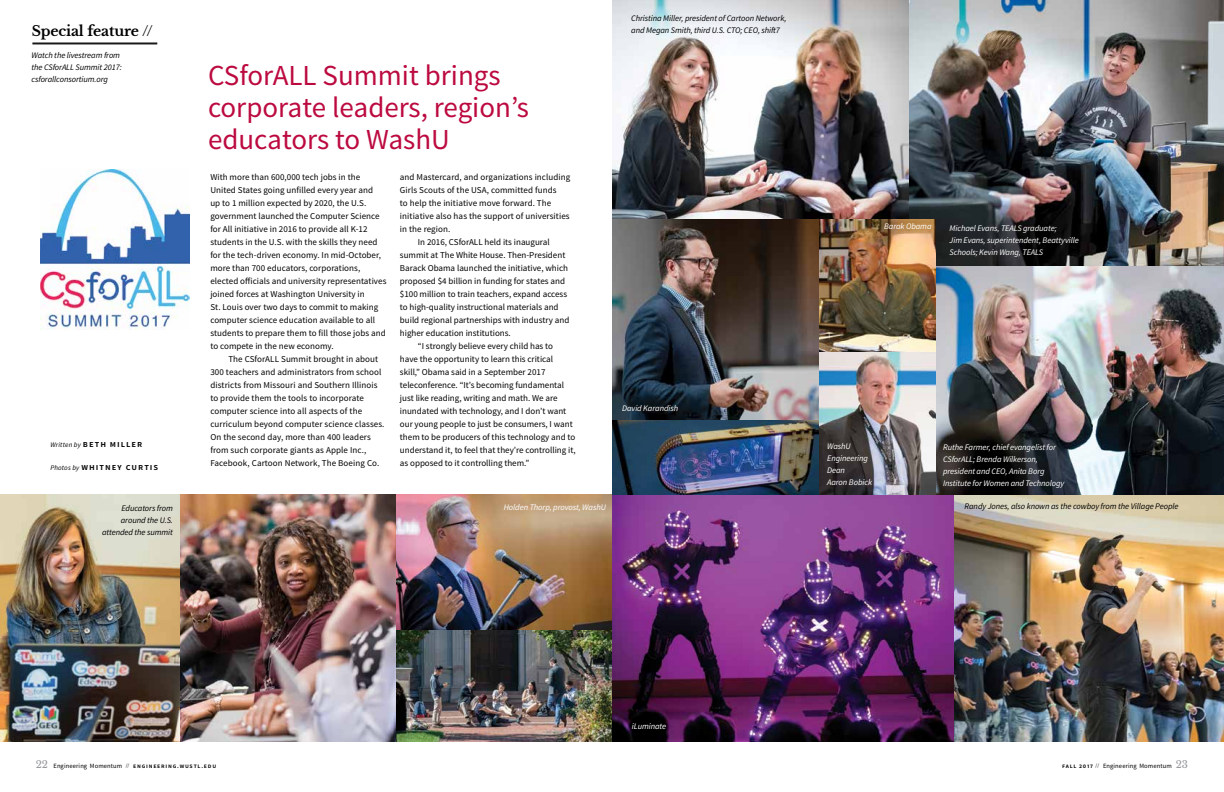
<style>
.page{position:relative;width:1224px;height:792px;background:#fff}
.page>*{position:absolute;margin:0;border:0;box-sizing:border-box;transform-origin:0 0}
.t1{font:29px/32px "Source Sans Pro";color:#bc0a40}
.t2{font:700 14px "Libre Baskerville";letter-spacing:-.01em;color:#000}
.t3{font:600 9.5px "Source Sans Pro";letter-spacing:.105em;color:#000}
.t4{font:9px/13px "Source Sans Pro";letter-spacing:.005em;color:#000}
.t5{font:italic 8.5px/12px "Source Sans Pro";letter-spacing:-.01em;color:#fff}
.t6{font:italic 8.5px/12px "Source Sans Pro";letter-spacing:-.01em;color:#000}
.t7{font:600 6.5px "Source Sans Pro";letter-spacing:.12em;color:#000}
.t8{font:6.5px "Source Sans Pro";color:#000}
.s1{font-weight:400}
.s2{font-weight:400;font-style:italic;font-size:7px}
.s3{font-family:"Libre Baskerville";font-weight:400;font-size:10px;color:#939598}
.s4{font-weight:400;font-size:5px}
.s5{font-weight:600}
.s6{font-size:5px}
.s7{font-family:"Libre Baskerville";font-size:10px;color:#939598}
</style>
<div class="page">
<hr style="left:32px;top:42px;width:125px;height:2px;background:#000">
<img style="left:0;top:495px;width:396px;height:247px">
<img style="left:909px;top:0;width:315px;height:266px">
<img style="left:396px;top:630px;width:216px;height:112px">
<img style="left:396px;top:495px;width:216px;height:135px">
<img style="left:40px;top:170px;width:150px;height:159px">
<img style="left:612px;top:495px;width:612px;height:247px">
<img style="left:612px;top:0;width:297px;height:220px">
<img style="left:936px;top:266px;width:288px;height:229px">
<img style="left:819px;top:352px;width:117px;height:143px">
<img style="left:612px;top:220px;width:207px;height:275px">
<img style="left:819px;top:220px;width:117px;height:132px">
<h2 class="t2" style="left:32px;top:22px;width:123px">Special feature <span class="s1">//</span></h2>
<p class="t6" style="left:631px;top:12px;width:157px">Christina Miller, president of Cartoon Network, and Megan Smith, third U.S. CTO; CEO, shift7</p>
<p class="t6" style="left:31px;top:49px;width:92px">Watch the livestream from the CSforALL Summit 2017: csforallconsortium.org</p>
<p class="t3" style="left:50px;top:438px;width:93px"><span class="s2">Written by</span> beth miller</p>
<p class="t3" style="left:50px;top:460px;width:109px"><span class="s2">Photos by</span> whitney curtis</p>
<h1 class="t1" style="left:208px;top:60px;width:322px">CSforALL Summit brings corporate leaders, region’s educators to WashU</h1>
<p class="t4" style="left:210px;top:170px;width:178px">With more than 600,000 tech jobs in the United States going unfilled every year and<br>up to 1 million expected by 2020, the U.S. government launched the Computer Science for All initiative in 2016 to provide all K-12 students in the U.S. with the skills they need for the tech-driven economy. In mid-October, more than 700 educators, corporations, elected officials and university representatives joined forces at Washington University in<br>St. Louis over two days to commit to making computer science education available to all students to prepare them to fill those jobs and to compete in the new economy.</p>
<p class="t4" style="left:210px;top:352px;width:176px;text-indent:18px">The CSforALL Summit brought in about 300 teachers and administrators from school districts from Missouri and Southern Illinois to provide them the tools to incorporate computer science into all aspects of the curriculum beyond computer science classes.<br>On the second day, more than 400 leaders from such corporate giants as Apple Inc., Facebook, Cartoon Network, The Boeing Co.</p>
<p class="t4" style="left:400px;top:170px;width:172px">and Mastercard, and organizations including</p>
<p class="t4" style="left:400px;top:183px;width:158px">Girls Scouts of the USA, committed funds</p>
<p class="t4" style="left:400px;top:196px;width:153px">to help the initiative move forward. The</p>
<p class="t4" style="left:400px;top:209px;width:171px">initiative also has the support of universities</p>
<p class="t4" style="left:400px;top:222px;width:52px">in the region.</p>
<p class="t4" style="left:418px;top:235px;width:133px">In 2016, CSforALL held its inaugural</p>
<p class="t4" style="left:400px;top:248px;width:167px">summit at The White House. Then-President</p>
<p class="t4" style="left:400px;top:261px;width:170px">Barack Obama launched the initiative, which</p>
<p class="t4" style="left:400px;top:274px;width:167px">proposed $4 billion in funding for states and</p>
<p class="t4" style="left:400px;top:287px;width:169px">$100 million to train teachers, expand access</p>
<p class="t4" style="left:400px;top:300px;width:160px">to high-quality instructional materials and</p>
<p class="t4" style="left:400px;top:313px;width:171px">build regional partnerships with industry and</p>
<p class="t4" style="left:400px;top:326px;width:112px">higher education institutions.</p>
<p class="t4" style="left:418px;top:339px;width:137px">“I strongly believe every child has to</p>
<p class="t4" style="left:400px;top:352px;width:155px">have the opportunity to learn this critical</p>
<p class="t4" style="left:400px;top:365px;width:147px">skill,” Obama said in a September 2017</p>
<p class="t4" style="left:400px;top:378px;width:166px">teleconference. “It’s becoming fundamental</p>
<p class="t4" style="left:400px;top:391px;width:159px">just like reading, writing and math. We are</p>
<p class="t4" style="left:400px;top:404px;width:168px">inundated with technology, and I don’t want</p>
<p class="t4" style="left:400px;top:417px;width:174px">our young people to just be consumers, I want</p>
<p class="t4" style="left:400px;top:430px;width:177px">them to be producers of this technology and to</p>
<p class="t4" style="left:400px;top:443px;width:177px">understand it, to feel that they’re controlling it,</p>
<p class="t4" style="left:400px;top:456px;width:131px">as opposed to it controlling them.”</p>
<p class="t6" style="left:121px;top:502px;width:53px">Educators from</p>
<p class="t5" style="left:504px;top:502px;width:104px">Holden Thorp, provost, WashU</p>
<p class="t6" style="left:102px;top:514px;width:72px;text-align:right">around the U.S. attended the summit</p>
<p class="t5" style="left:622px;top:402px;width:57px">David Karandish</p>
<p class="t5" style="left:632px;top:720px;width:36px">iLuminate</p>
<p class="t5" style="left:884px;top:221px;width:49px">Barak Obama</p>
<p class="t5" style="left:950px;top:222px;width:131px">Michael Evans, TEALS graduate;<br>Jim Evans, superintendent, Beattyville<br>Schools; Kevin Wang, TEALS</p>
<p class="t5" style="left:827px;top:440px;width:46px">WashU<br>Engineering<br>Dean<br>Aaron Bobick</p>
<p class="t5" style="left:943px;top:442px;width:123px">Ruthe Farmer, chief evangelist for<br>CSforALL; Brenda Wilkerson, president and CEO, Anita Borg<br>Institute for Women and Technology</p>
<p class="t6" style="left:965px;top:500px;width:215px">Randy Jones, also known as the cowboy from the Village People</p>
<p class="t7" style="left:36px;top:761px;width:182px"><span class="s3">22</span> <span class="s1">Engineering Momentum</span> <span class="s4">//</span> engineering.wustl.edu</p>
<p class="t8" style="left:1062px;top:761px;width:128px"><span class="s5">fall 2017</span> <span class="s6">//</span> Engineering Momentum <span class="s7">23</span></p>
</div>
